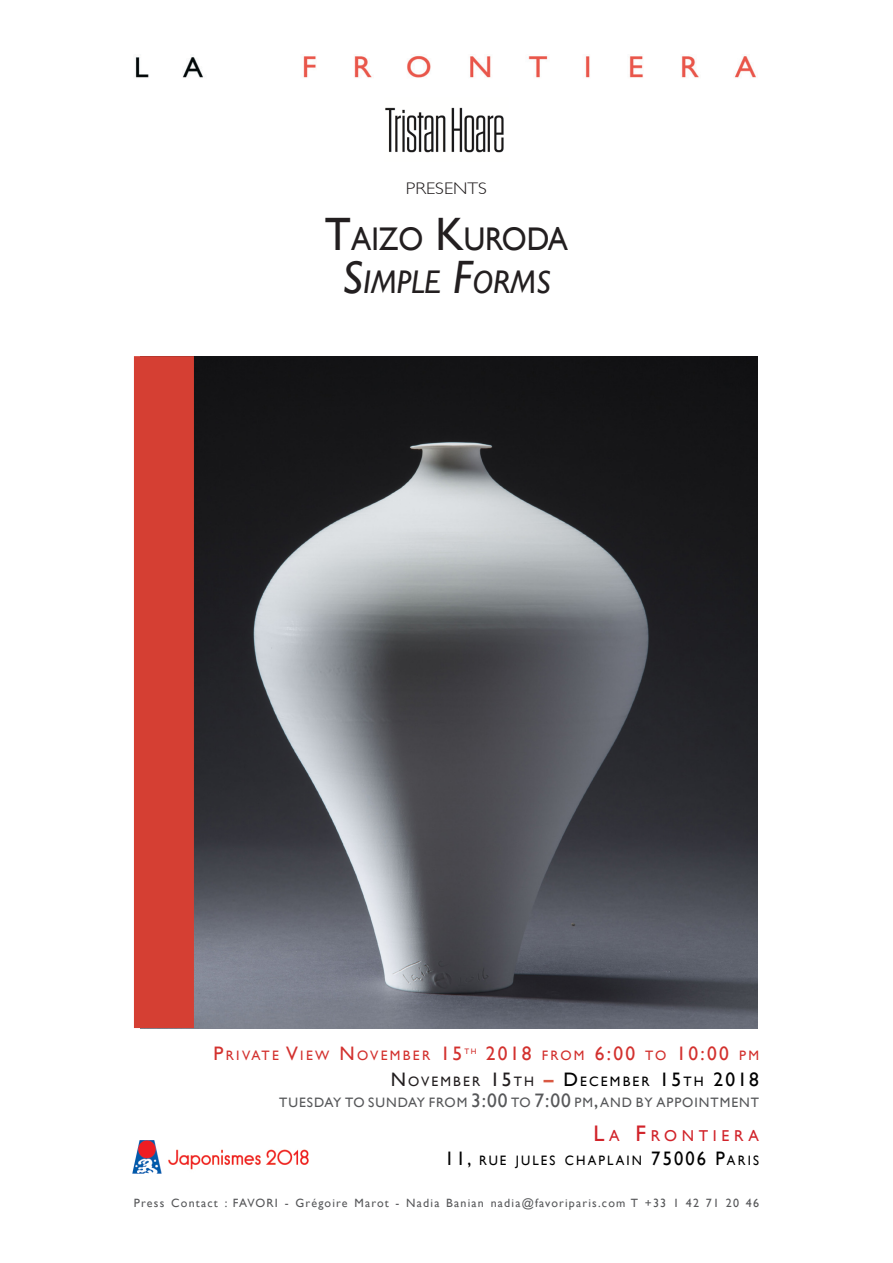
<style>
.page{position:relative;width:893px;height:1263px;background:#fff}
.page>*{position:absolute;margin:0;border:0;box-sizing:border-box;transform-origin:0 0}
.t1{font:32.7px "Gill Sans";color:#231f20;scale:.92 1}
.t2{font:italic 32.7px "Gill Sans";color:#231f20}
.t3{font:19.5px "Gill Sans";letter-spacing:.12em;color:#d3312e}
.t4{font:300 16.8px "Gill Sans";color:#231f20;scale:1.11 1}
.t5{font:15.75px "Gill Sans";letter-spacing:.3em;color:#d1232a}
.t6{font:13.65px "Gill Sans";letter-spacing:.07em;color:#57585a}
.t7{font:13.65px "Gill Sans";letter-spacing:.165em;color:#000;scale:.95 1}
.t8{font:13.65px "Gill Sans";letter-spacing:.16em;color:#231f20}
.t9{font:13.65px "Gill Sans";letter-spacing:.17em;color:#d3312e}
.t10{font:12px "Gill Sans";letter-spacing:.1em;color:#57585a}
.t11{font:7.95px "Gill Sans";color:#d3312e}
.s1{font-size:46.8px}
.s2{font-size:19.5px}
.s3{font-size:13.65px}
.s4{font-weight:700;font-size:19.5px;color:#d95842}
.s5{font-size:19.5px;color:#000}
.s6{color:#000}
.s7{font-size:22.5px}
</style>
<div class="page">
<img style="left:135px;top:55px;width:621px;height:23px">
<img style="left:132px;top:1141px;width:176px;height:33px">
<img style="left:194px;top:356px;width:564px;height:672px">
<img style="left:385px;top:107px;width:119px;height:46px">
<div style="left:134px;top:356px;width:60px;height:672px;background:#d53f33"></div>
<p class="t4" style="left:406px;top:175px;width:74px">PRESENTS</p>
<p class="t1" style="left:325px;top:219px;width:266px"><span class="s1">T</span>AIZO <span class="s1">K</span>URODA</p>
<p class="t2" style="left:342px;top:264px;width:208px"><span class="s1">S</span>IMPLE <span class="s1">F</span>ORMS</p>
<p class="t9" style="left:213px;top:1047px;width:250px"><span class="s2">P</span> RIVATE <span class="s2">V</span>IEW <span class="s2">N</span> OVEMBER <span class="s2">15</span></p>
<p class="t11" style="left:465px;top:1046px;width:13px">TH</p>
<p class="t3" style="left:486px;top:1042px;width:275px">2018 <span class="s3">F ROM</span> 6:00 <span class="s3">TO</span> 10:00 <span class="s3">PM</span></p>
<p class="t8" style="left:391px;top:1074px;width:370px"><span class="s2">N</span> OVEMBER <span class="s2">15</span>TH <span class="s4">–</span> <span class="s5">D</span> <span class="s6">ECEMBER</span> <span class="s5">15</span><span class="s6">TH</span> <span class="s5">2018</span></p>
<p class="t6" style="left:279px;top:1095px;width:481px">TUESDAY TO SUNDAY FROM <span class="s2">3:00</span> TO <span class="s2">7:00</span> PM<span class="s2">,</span> AND BY APPOINTMENT</p>
<p class="t5" style="left:593px;top:1126px;width:167px"><span class="s7">L</span>A <span class="s7">F</span>RONTIERA</p>
<p class="t7" style="left:445px;top:1152px;width:332px"><span class="s2">11,</span> RUE JULES CHAPLAIN <span class="s2">75006 P</span>ARIS</p>
<p class="t10" style="left:134px;top:1196px;width:627px">Press Contact : FAVORI - Grégoire Marot - Nadia Banian nadia@favoriparis.com T +33 1 42 71 20 46</p>
</div>
